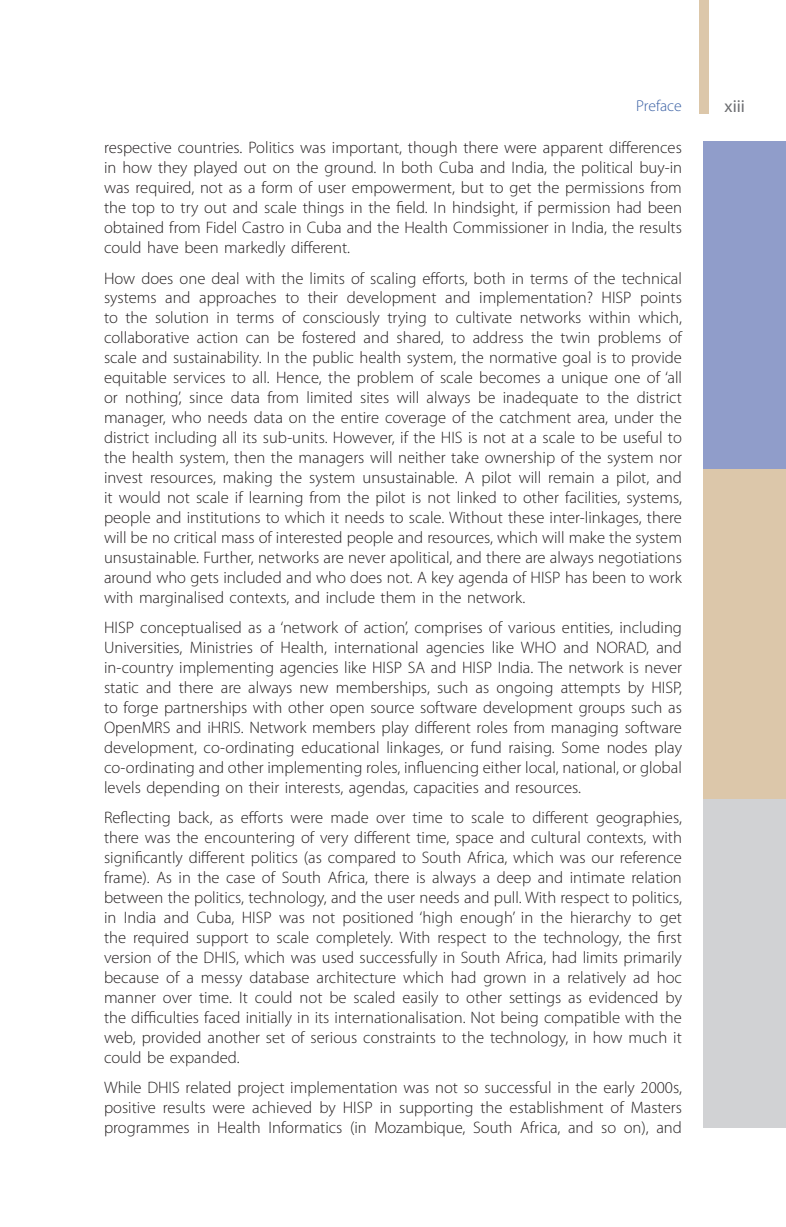
<style>
.page{position:relative;width:786px;height:1227px;background:#fff}
.page>*{position:absolute;margin:0;border:0;box-sizing:border-box;transform-origin:0 0}
.t1{font:17.5px "Myriad Pro";color:#6c6d70}
.t2{font:300 16.62px/19.9px "Myriad Pro";color:#231f20;text-align:justify}
.t3{font:300 15.75px "Myriad Pro";color:#3b61a4}
</style>
<div class="page">
<svg style="left:699px;top:0;width:10px;height:113px"></svg>
<div style="left:703px;top:141px;width:82px;height:328px;background:#909dca"></div>
<div style="left:703px;top:469px;width:82px;height:330px;background:#dcc7aa"></div>
<div style="left:703px;top:799px;width:82px;height:328px;background:#d1d2d4"></div>
<p class="t3" style="left:636px;top:97px;width:47px">Preface</p>
<p class="t1" style="left:724px;top:95px;width:22px">xiii</p>
<p class="t2" style="left:104px;top:138px;width:579px">respective countries. Politics was important, though there were apparent differences in how they played out on the ground. In both Cuba and India, the political buy-in was required, not as a form of user empowerment, but to get the permissions from the top to try out and scale things in the field. In hindsight, if permission had been obtained from Fidel Castro in Cuba and the Health Commissioner in India, the results could have been markedly different.</p>
<p class="t2" style="left:104px;top:268px;width:579px">How does one deal with the limits of scaling efforts, both in terms of the technical systems and approaches to their development and implementation? HISP points to the solution in terms of consciously trying to cultivate networks within which, collaborative action can be fostered and shared, to address the twin problems of scale and sustainability. In the public health system, the normative goal is to provide equitable services to all. Hence, the problem of scale becomes a unique one of ‘all or nothing’, since data from limited sites will always be inadequate to the district manager, who needs data on the entire coverage of the catchment area, under the district including all its sub-units. However, if the HIS is not at a scale to be useful to the health system, then the managers will neither take ownership of the system nor invest resources, making the system unsustainable. A pilot will remain a pilot, and it would not scale if learning from the pilot is not linked to other facilities, systems, people and institutions to which it needs to scale. Without these inter-linkages, there will be no critical mass of interested people and resources, which will make the system unsustainable. Further, networks are never apolitical, and there are always negotiations around who gets included and who does not. A key agenda of HISP has been to work with marginalised contexts, and include them in the network.</p>
<p class="t2" style="left:104px;top:618px;width:579px">HISP conceptualised as a ‘network of action’, comprises of various entities, including Universities, Ministries of Health, international agencies like WHO and NORAD, and in-country implementing agencies like HISP SA and HISP India. The network is never static and there are always new memberships, such as ongoing attempts by HISP, to forge partnerships with other open source software development groups such as OpenMRS and iHRIS. Network members play different roles from managing software development, co-ordinating educational linkages, or fund raising. Some nodes play co-ordinating and other implementing roles, influencing either local, national, or global levels depending on their interests, agendas, capacities and resources.</p>
<p class="t2" style="left:104px;top:808px;width:579px">Reflecting back, as efforts were made over time to scale to different geographies, there was the encountering of very different time, space and cultural contexts, with significantly different politics (as compared to South Africa, which was our reference frame). As in the case of South Africa, there is always a deep and intimate relation between the politics, technology, and the user needs and pull. With respect to politics, in India and Cuba, HISP was not positioned ‘high enough’ in the hierarchy to get the required support to scale completely. With respect to the technology, the first version of the DHIS, which was used successfully in South Africa, had limits primarily because of a messy database architecture which had grown in a relatively ad hoc manner over time. It could not be scaled easily to other settings as evidenced by the difficulties faced initially in its internationalisation. Not being compatible with the web, provided another set of serious constraints to the technology, in how much it could be expanded.</p>
<p class="t2" style="left:104px;top:1078px;width:579px">While DHIS related project implementation was not so successful in the early 2000s, positive results were achieved by HISP in supporting the establishment of Masters programmes in Health Informatics (in Mozambique, South Africa, and so on), and</p>
</div>
